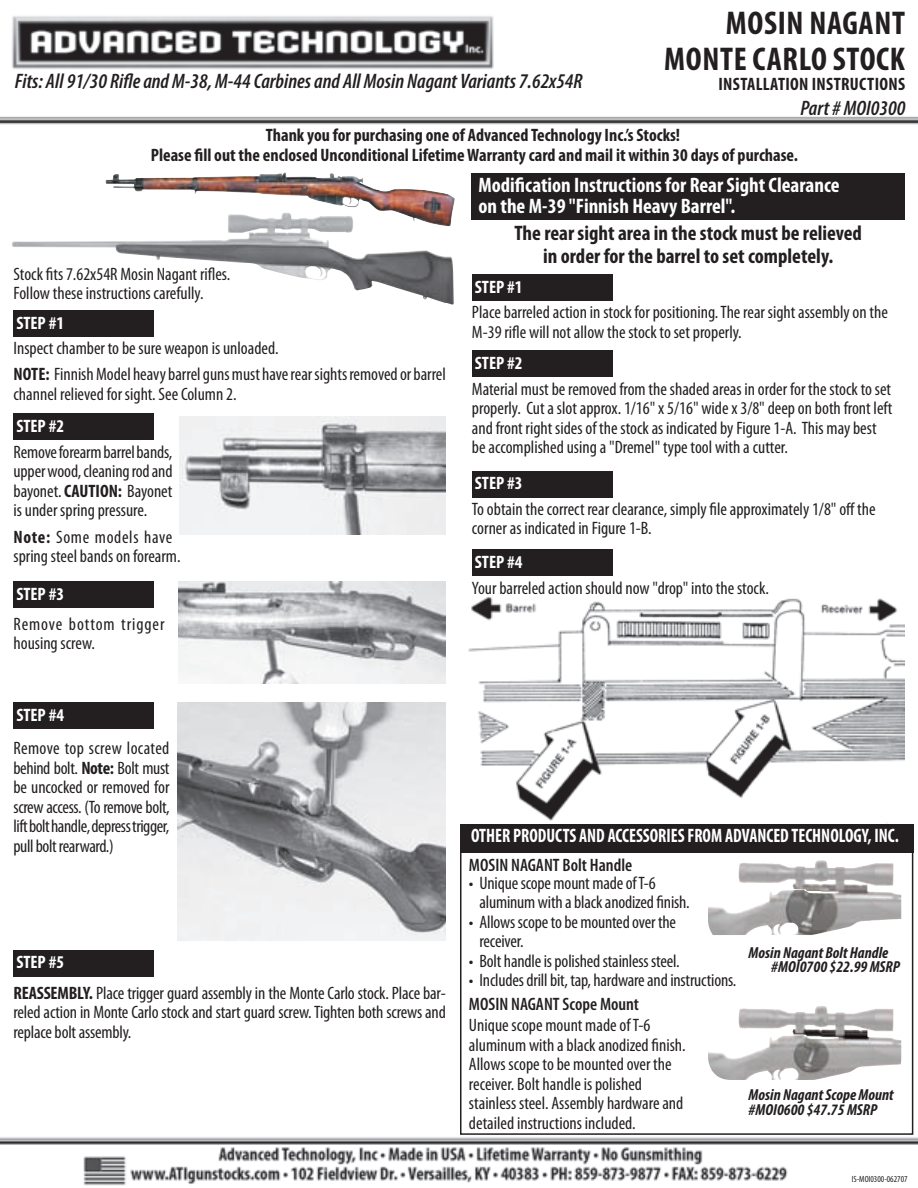
<style>
.page{position:relative;width:918px;height:1188px;background:#fff}
.page>*{position:absolute;margin:0;border:0;box-sizing:border-box;transform-origin:0 0}
.t1{font:700 condensed 33px "Myriad Pro";letter-spacing:.02em;color:#231f20}
.t2{font:italic 600 condensed 21px "Myriad Pro";color:#231f20}
.t3{font:700 condensed 21px/21px "Myriad Pro";color:#fff}
.t4{font:700 condensed 21px/22.5px "Myriad Pro";color:#231f20;text-align:center}
.t5{font:700 condensed 19.5px "Myriad Pro";color:#fff;scale:.9 1}
.t6{font:condensed 18px/19.5px "Myriad Pro";color:#231f20}
.t7{font:700 condensed 18px/19.5px "Myriad Pro";color:#231f20;text-align:center}
.t8{font:700 condensed 18px "Myriad Pro";color:#fff}
.t9{font:600 condensed 18px "Myriad Pro";color:#231f20}
.t10{font:condensed 18px/19.5px "Myriad Pro";letter-spacing:.045em;color:#231f20}
.t11{font:700 condensed 18px "Myriad Pro";letter-spacing:.02em;color:#231f20}
.t12{font:italic 700 condensed 16.05px/14.7px "Myriad Pro";color:#231f20}
.t13{font:condensed 9px "Myriad Pro";color:#231f20}
.s1{font-weight:700}
</style>
<div class="page">
<img style="left:0;top:16px;width:918px;height:1170px">
<div style="left:460px;top:824px;width:453px;height:311px;border:2px solid #231f20"></div>
<img style="left:464px;top:593px;width:440px;height:231px">
<img style="left:12px;top:212px;width:442px;height:93px">
<img style="left:178px;top:581px;width:268px;height:103px">
<img style="left:177px;top:702px;width:269px;height:238px">
<img style="left:179px;top:416px;width:267px;height:118px">
<div style="left:471px;top:173px;width:433px;height:47px;background:#231f20"></div>
<img style="left:105px;top:172px;width:350px;height:54px">
<div style="left:14px;top:310px;width:140px;height:27px;background:#231f20"></div>
<div style="left:14px;top:413px;width:140px;height:27px;background:#231f20"></div>
<div style="left:14px;top:581px;width:140px;height:27px;background:#231f20"></div>
<div style="left:14px;top:702px;width:140px;height:27px;background:#231f20"></div>
<div style="left:14px;top:950px;width:140px;height:27px;background:#231f20"></div>
<div style="left:472px;top:274px;width:141px;height:27px;background:#231f20"></div>
<div style="left:472px;top:350px;width:141px;height:27px;background:#231f20"></div>
<div style="left:472px;top:471px;width:141px;height:26px;background:#231f20"></div>
<div style="left:472px;top:549px;width:141px;height:27px;background:#231f20"></div>
<div style="left:460px;top:824px;width:453px;height:28px;background:#231f20"></div>
<img style="left:778px;top:895px;width:123px;height:40px">
<img style="left:778px;top:1040px;width:123px;height:40px">
<p class="t2" style="left:15px;top:68px;width:569px">Fits: All 91/30 Rifle and M-38, M-44 Carbines and All Mosin Nagant Variants 7.62x54R</p>
<h1 class="t1" style="left:726px;top:3px;width:37px">Mosin</h1>
<h1 class="t1" style="left:809px;top:3px;width:66px">Nagant</h1>
<h1 class="t1" style="left:664px;top:39px;width:38px">Monte</h1>
<h1 class="t1" style="left:753px;top:39px;width:30px">Carlo</h1>
<h1 class="t1" style="left:833px;top:39px;width:74px">Stock</h1>
<p class="t11" style="left:718px;top:72px;width:188px">INSTALLATION INSTRUCTIONS</p>
<p class="t2" style="left:800px;top:95px;width:106px">Part # MOI0300</p>
<p class="t7" style="left:151px;top:125px;width:649px">Thank you for purchasing one of Advanced Technology Inc.’s Stocks!<br>Please fill out the enclosed Unconditional Lifetime Warranty card and mail it within 30 days of purchase.</p>
<p class="t6" style="left:14px;top:264px;width:218px">Stock fits 7.62x54R Mosin Nagant rifles.<br>Follow these instructions carefully.</p>
<p class="t8" style="left:16px;top:312px;width:49px">STEP #1</p>
<p class="t6" style="left:14px;top:335px;width:434px;line-height:26.2px">Inspect chamber to be sure weapon is unloaded.<br><span class="s1">NOTE:</span> Finnish Model heavy barrel guns must have rear sights removed or barrel</p>
<p class="t6" style="left:14px;top:384px;width:225px">channel relieved for sight. See Column 2.</p>
<p class="t8" style="left:16px;top:415px;width:49px">STEP #2</p>
<p class="t6" style="left:14px;top:442px;width:161px;text-align:justify">Remove forearm barrel bands, upper wood, cleaning rod and bayonet. <span class="s1">CAUTION:</span> Bayonet is under spring pressure.</p>
<p class="t6" style="left:14px;top:527px;width:169px"><span class="s1">Note:</span> Some models have spring steel bands on forearm.</p>
<p class="t8" style="left:16px;top:583px;width:49px">STEP #3</p>
<p class="t10" style="left:14px;top:614px;width:152px">Remove bottom trigger housing screw.</p>
<p class="t8" style="left:16px;top:703px;width:49px">STEP #4</p>
<p class="t6" style="left:14px;top:738px;width:158px;text-align:justify">Remove top screw located behind bolt. <span class="s1">Note:</span> Bolt must be uncocked or removed for screw access. (To remove bolt, lift bolt handle, depress trigger, pull bolt rearward.)</p>
<p class="t8" style="left:16px;top:951px;width:49px">STEP #5</p>
<p class="t6" style="left:14px;top:983px;width:434px;text-align:justify"><span class="s1">REASSEMBLY.</span> Place trigger guard assembly in the Monte Carlo stock. Place bar&shy;reled action in Monte Carlo stock and start guard screw. Tighten both screws and replace bolt assembly.</p>
<p class="t3" style="left:478px;top:174px;width:363px">Modification Instructions for Rear Sight Clearance on the M-39 "Finnish Heavy Barrel".</p>
<p class="t4" style="left:514px;top:221px;width:349px">The rear sight area in the stock must be relieved in order for the barrel to set completely.</p>
<p class="t6" style="left:472px;top:302px;width:417px">Place barreled action in stock for positioning. The rear sight assembly on the<br>M-39 rifle will not allow the stock to set properly.</p>
<p class="t8" style="left:475px;top:276px;width:49px">STEP #1</p>
<p class="t8" style="left:475px;top:351px;width:49px">STEP #2</p>
<p class="t6" style="left:472px;top:379px;width:422px">Material must be removed from the shaded areas in order for the stock to set properly. Cut a slot approx. 1/16" x 5/16" wide x 3/8" deep on both front left and front right sides of the stock as indicated by Figure 1-A. This may best be accomplished using a "Dremel" type tool with a cutter.</p>
<p class="t8" style="left:475px;top:472px;width:49px">STEP #3</p>
<p class="t6" style="left:472px;top:499px;width:405px">To obtain the correct rear clearance, simply file approximately 1/8" off the corner as indicated in Figure 1-B.</p>
<p class="t8" style="left:475px;top:550px;width:49px">STEP #4</p>
<p class="t6" style="left:472px;top:578px;width:299px">Your barreled action should now "drop" into the stock.</p>
<p class="t5" style="left:471px;top:823px;width:477px">OTHER PRODUCTS AND ACCESSORIES FROM ADVANCED TECHNOLOGY, INC.</p>
<p class="t6" style="left:479px;top:873px;width:212px;text-indent:-10px">• Unique scope mount made of T-6 aluminum with a black anodized finish.</p>
<p class="t6" style="left:479px;top:912px;width:198px;text-indent:-10px">• Allows scope to be mounted over the receiver.</p>
<p class="t6" style="left:469px;top:951px;width:212px">• Bolt handle is polished stainless steel.</p>
<p class="t6" style="left:469px;top:970px;width:269px">• Includes drill bit, tap, hardware and instructions.</p>
<p class="t9" style="left:469px;top:854px;width:165px">MOSIN NAGANT Bolt Handle</p>
<p class="t12" style="left:771px;top:945px;width:130px;text-indent:-23px">Mosin Nagant Bolt Handle #MOI0700 $22.99 MSRP</p>
<p class="t9" style="left:469px;top:993px;width:172px">MOSIN NAGANT Scope Mount</p>
<p class="t6" style="left:469px;top:1015px;width:218px">Unique scope mount made of T-6 aluminum with a black anodized finish.<br>Allows scope to be mounted over the receiver. Bolt handle is polished stainless steel. Assembly hardware and detailed instructions included.</p>
<p class="t12" style="left:749px;top:1087px;width:147px">Mosin Nagant Scope Mount #MOI0600 $47.75 MSRP</p>
<p class="t13" style="left:852px;top:1174px;width:57px">IS-MOI0300-062707</p>
</div>
